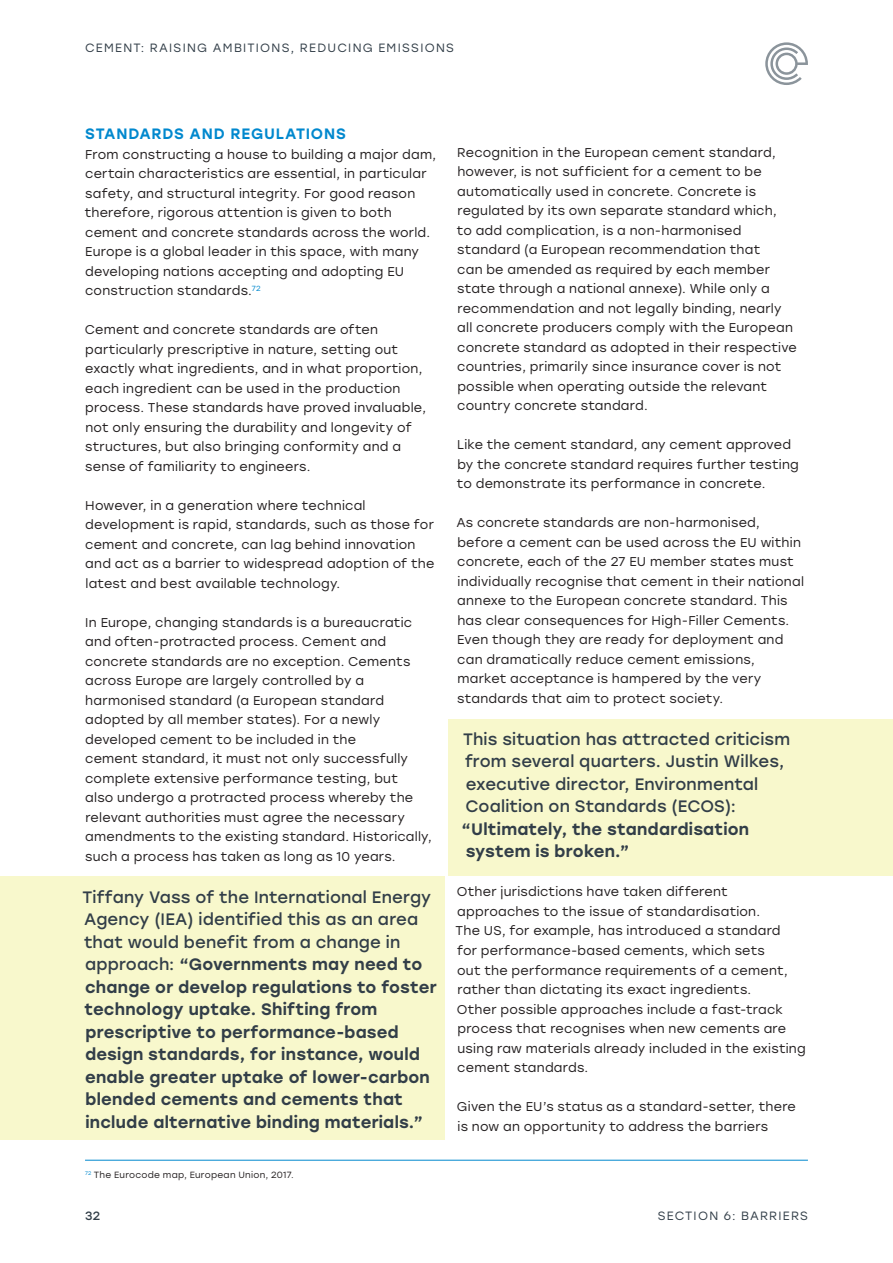
<style>
.page{position:relative;width:893px;height:1263px;background:#fff}
.page>*{position:absolute;margin:0;border:0;box-sizing:border-box;transform-origin:0 0}
.QUOTE{font:500 16.5px/22.5px "Stolzl";letter-spacing:.01em;color:#323e48}
.QUOTE-2{font:16.5px/22.5px "Stolzl";letter-spacing:.005em;color:#323e48}
.BODY{font:500 15px "Stolzl";letter-spacing:.05em;color:#0088ce}
.BODY-2{font:12.75px/19.5px "Stolzl";letter-spacing:.02em;color:#231f20}
.FOOTER_TITLE_RA{font:12px "Stolzl";letter-spacing:.11em;color:#323e48}
.t1{font:12px "Stolzl";color:#323e48}
.FOOTNOTES{font:9px "Stolzl";letter-spacing:.03em;color:#231f20}
.s1{font-weight:400}
.s2{font-weight:500}
</style>
<div class="page">
<div style="left:0;top:876px;width:444px;height:264px;background:#f8f8cc"></div>
<div style="left:449px;top:720px;width:444px;height:156px;background:#f8f8cc"></div>
<hr style="left:85px;top:1160px;width:723px;height:1px;background:#0088ce">
<svg style="left:765px;top:42px;width:43px;height:43px"></svg>
<p class="FOOTER_TITLE_RA" style="left:85px;top:39px;width:370px">CEMENT: RAISING AMBITIONS, REDUCING EMISSIONS</p>
<p class="BODY" style="left:85px;top:123px;width:262px">STANDARDS AND REGULATIONS</p>
<p class="BODY-2" style="left:85px;top:144px;width:353px">From constructing a house to building a major dam, certain characteristics are essential, in particular safety, and structural integrity. For good reason therefore, rigorous attention is given to both cement and concrete standards across the world.<br>Europe is a global leader in this space, with many developing nations accepting and adopting EU construction standards.<sup>72</sup></p>
<p class="BODY-2" style="left:85px;top:319px;width:343px">Cement and concrete standards are often particularly prescriptive in nature, setting out exactly what ingredients, and in what proportion, each ingredient can be used in the production process. These standards have proved invaluable, not only ensuring the durability and longevity of structures, but also bringing conformity and a sense of familiarity to engineers.</p>
<p class="BODY-2" style="left:85px;top:495px;width:351px">However, in a generation where technical development is rapid, standards, such as those for cement and concrete, can lag behind innovation and act as a barrier to widespread adoption of the latest and best available technology.</p>
<p class="BODY-2" style="left:85px;top:612px;width:348px">In Europe, changing standards is a bureaucratic and often-protracted process. Cement and concrete standards are no exception. Cements across Europe are largely controlled by a harmonised standard (a European standard adopted by all member states). For a newly developed cement to be included in the<br>cement standard, it must not only successfully complete extensive performance testing, but<br>also undergo a protracted process whereby the relevant authorities must agree the necessary amendments to the existing standard. Historically, such a process has taken as long as 10 years.</p>
<p class="QUOTE" style="left:82px;top:885px;width:356px"><span class="s1">Tiffany Vass of the International Energy Agency (IEA) identified this as an area that would benefit from a change in approach:</span> “Governments may need to change or develop regulations to foster technology uptake. Shifting from prescriptive to performance-based design standards, for instance, would enable greater uptake of lower-carbon blended cements and cements that include alternative binding materials.”</p>
<p class="FOOTNOTES" style="left:85px;top:1168px;width:210px"><sup>72</sup> The Eurocode map, European Union, 2017.</p>
<p class="t1" style="left:85px;top:1208px;width:17px">32</p>
<p class="BODY-2" style="left:457px;top:142px;width:342px">Recognition in the European cement standard, however, is not sufficient for a cement to be automatically used in concrete. Concrete is regulated by its own separate standard which,<br>to add complication, is a non-harmonised standard (a European recommendation that<br>can be amended as required by each member state through a national annexe). While only a recommendation and not legally binding, nearly all concrete producers comply with the European concrete standard as adopted in their respective countries, primarily since insurance cover is not possible when operating outside the relevant country concrete standard.</p>
<p class="BODY-2" style="left:457px;top:435px;width:344px">Like the cement standard, any cement approved by the concrete standard requires further testing to demonstrate its performance in concrete.</p>
<p class="BODY-2" style="left:456px;top:513px;width:349px">As concrete standards are non-harmonised, before a cement can be used across the EU within concrete, each of the 27 EU member states must individually recognise that cement in their national annexe to the European concrete standard. This has clear consequences for High-Filler Cements.<br>Even though they are ready for deployment and can dramatically reduce cement emissions, market acceptance is hampered by the very standards that aim to protect society.</p>
<p class="QUOTE-2" style="left:462px;top:727px;width:330px">This situation has attracted criticism from several quarters. Justin Wilkes, executive director, Environmental Coalition on Standards (ECOS): <span class="s2">“Ultimately, the standardisation system is broken.”</span></p>
<p class="BODY-2" style="left:456px;top:882px;width:352px">Other jurisdictions have taken different approaches to the issue of standardisation.<br>The US, for example, has introduced a standard<br>for performance-based cements, which sets<br>out the performance requirements of a cement, rather than dictating its exact ingredients.<br>Other possible approaches include a fast-track process that recognises when new cements are using raw materials already included in the existing cement standards.</p>
<p class="BODY-2" style="left:457px;top:1096px;width:341px">Given the EU’s status as a standard-setter, there is now an opportunity to address the barriers</p>
<p class="FOOTER_TITLE_RA" style="left:658px;top:1208px;width:152px">SECTION 6: BARRIERS</p>
</div>
